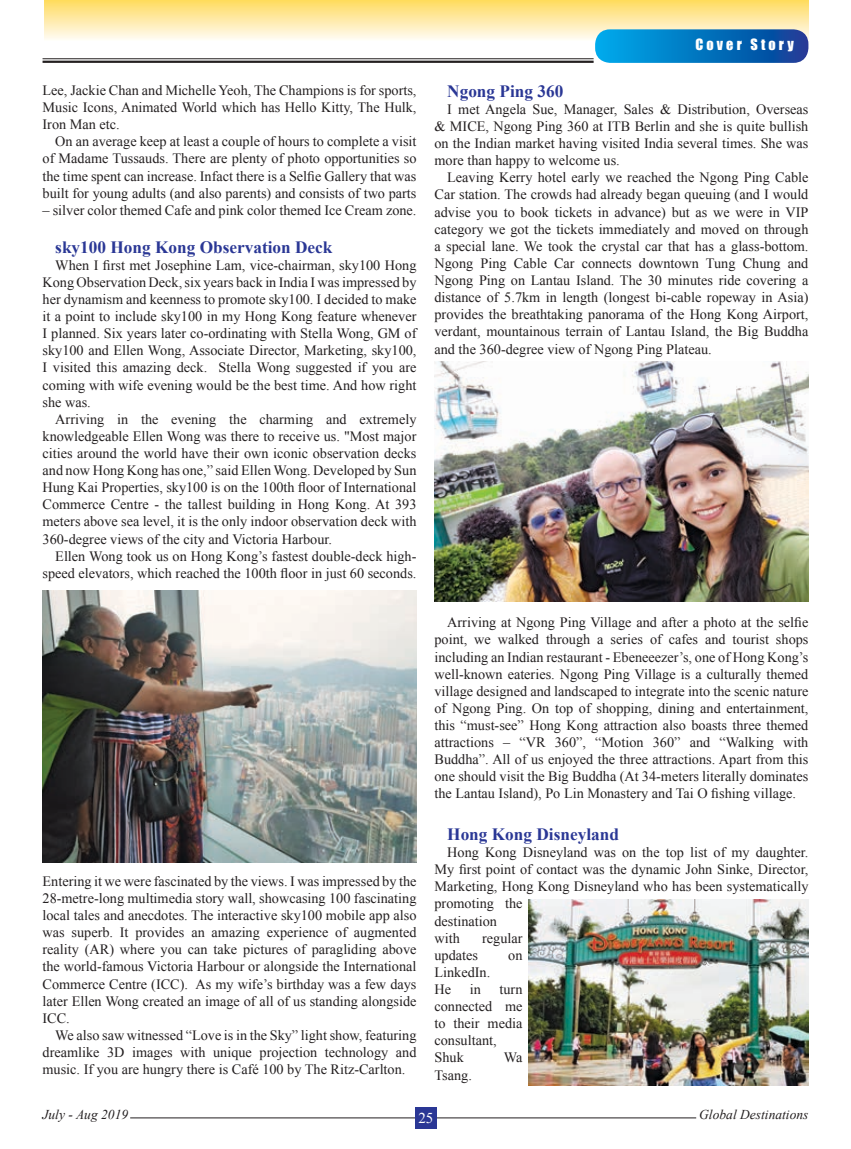
<style>
.page{position:relative;width:851px;height:1149px;background:#fff}
.page>*{position:absolute;margin:0;border:0;box-sizing:border-box;transform-origin:0 0}
.t1{font:700 17.25px "Times New Roman";color:#2a3795}
.t2{font:15px "Times New Roman";color:#fff}
.t3{font:14.25px/17.1px "Times New Roman";color:#231f20}
.t4{font:14.25px "Impact";letter-spacing:.22em;color:#fff}
.t5{font:italic 13.5px "Times New Roman";color:#231f20}
</style>
<div class="page">
<div style="left:44px;top:0;width:764px;height:41px;background:linear-gradient(to bottom,#ffdb5f,#fffcf7)"></div>
<svg style="left:595px;top:29px;width:213px;height:34px;background:#0775bf"></svg>
<hr style="left:43px;top:61px;width:550px;height:2px;background:#231f20">
<hr style="left:43px;top:58px;width:550px;height:1px;background:#231f20">
<hr style="left:130px;top:1117px;width:566px;height:1px;background:#231f20">
<div style="left:415px;top:1106px;width:21px;height:22px;background:#2a3795"></div>
<img style="left:43px;top:590px;width:373px;height:271px">
<img style="left:434px;top:361px;width:374px;height:240px">
<img style="left:529px;top:899px;width:279px;height:185px">
<p class="t3" style="left:43px;top:81px;width:375px">Lee, Jackie Chan and Michelle Yeoh, The Champions is for sports,</p>
<p class="t3" style="left:43px;top:98px;width:375px">Music Icons, Animated World which has Hello Kitty, The Hulk,</p>
<p class="t3" style="left:43px;top:116px;width:79px">Iron Man etc.</p>
<p class="t3" style="left:55px;top:133px;width:362px">On an average keep at least a couple of hours to complete a visit</p>
<p class="t3" style="left:43px;top:150px;width:375px">of Madame Tussauds. There are plenty of photo opportunities so</p>
<p class="t3" style="left:43px;top:167px;width:375px">the time spent can increase. Infact there is a Selfie Gallery that was</p>
<p class="t3" style="left:43px;top:184px;width:375px">built for young adults (and also parents) and consists of two parts</p>
<p class="t3" style="left:43px;top:201px;width:375px">– silver color themed Cafe and pink color themed Ice Cream zone.</p>
<p class="t1" style="left:55px;top:237px;width:278px">sky100 Hong Kong Observation Deck</p>
<p class="t3" style="left:55px;top:256px;width:362px">When I first met Josephine Lam, vice-chairman, sky100 Hong</p>
<p class="t3" style="left:43px;top:273px;width:375px">Kong Observation Deck, six years back in India I was impressed by</p>
<p class="t3" style="left:43px;top:290px;width:375px">her dynamism and keenness to promote sky100. I decided to make</p>
<p class="t3" style="left:43px;top:307px;width:375px">it a point to include sky100 in my Hong Kong feature whenever</p>
<p class="t3" style="left:43px;top:324px;width:375px">I planned. Six years later co-ordinating with Stella Wong, GM of</p>
<p class="t3" style="left:43px;top:341px;width:375px">sky100 and Ellen Wong, Associate Director, Marketing, sky100,</p>
<p class="t3" style="left:43px;top:359px;width:375px">I visited this amazing deck. Stella Wong suggested if you are</p>
<p class="t3" style="left:43px;top:376px;width:375px">coming with wife evening would be the best time. And how right</p>
<p class="t3" style="left:43px;top:393px;width:50px">she was.</p>
<p class="t3" style="left:55px;top:410px;width:362px">Arriving in the evening the charming and extremely</p>
<p class="t3" style="left:43px;top:427px;width:375px">knowledgeable Ellen Wong was there to receive us. "Most major</p>
<p class="t3" style="left:43px;top:444px;width:375px">cities around the world have their own iconic observation decks</p>
<p class="t3" style="left:43px;top:461px;width:375px">and now Hong Kong has one,” said Ellen Wong. Developed by Sun</p>
<p class="t3" style="left:43px;top:478px;width:375px">Hung Kai Properties, sky100 is on the 100th floor of International</p>
<p class="t3" style="left:43px;top:495px;width:375px">Commerce Centre - the tallest building in Hong Kong. At 393</p>
<p class="t3" style="left:43px;top:512px;width:375px">meters above sea level, it is the only indoor observation deck with</p>
<p class="t3" style="left:43px;top:530px;width:291px">360-degree views of the city and Victoria Harbour.</p>
<p class="t3" style="left:55px;top:547px;width:362px">Ellen Wong took us on Hong Kong’s fastest double-deck high-</p>
<p class="t3" style="left:43px;top:564px;width:375px">speed elevators, which reached the 100th floor in just 60 seconds.</p>
<p class="t3" style="left:43px;top:872px;width:375px">Entering it we were fascinated by the views. I was impressed by the</p>
<p class="t3" style="left:43px;top:889px;width:375px">28-metre-long multimedia story wall, showcasing 100 fascinating</p>
<p class="t3" style="left:43px;top:906px;width:375px">local tales and anecdotes. The interactive sky100 mobile app also</p>
<p class="t3" style="left:43px;top:923px;width:375px">was superb. It provides an amazing experience of augmented</p>
<p class="t3" style="left:43px;top:940px;width:375px">reality (AR) where you can take pictures of paragliding above</p>
<p class="t3" style="left:43px;top:957px;width:375px">the world-famous Victoria Harbour or alongside the International</p>
<p class="t3" style="left:43px;top:974px;width:375px">Commerce Centre (ICC). As my wife’s birthday was a few days</p>
<p class="t3" style="left:43px;top:991px;width:375px">later Ellen Wong created an image of all of us standing alongside</p>
<p class="t3" style="left:43px;top:1008px;width:29px">ICC.</p>
<p class="t3" style="left:55px;top:1025px;width:362px">We also saw witnessed “Love is in the Sky” light show, featuring</p>
<p class="t3" style="left:43px;top:1043px;width:375px">dreamlike 3D images with unique projection technology and</p>
<p class="t3" style="left:43px;top:1060px;width:364px">music. If you are hungry there is Café 100 by The Ritz-Carlton.</p>
<p class="t4" style="left:695px;top:33px;width:100px">COVER STORY</p>
<p class="t1" style="left:447px;top:81px;width:117px">Ngong Ping 360</p>
<p class="t3" style="left:447px;top:100px;width:362px">I met Angela Sue, Manager, Sales &amp; Distribution, Overseas</p>
<p class="t3" style="left:434px;top:117px;width:375px">&amp; MICE, Ngong Ping 360 at ITB Berlin and she is quite bullish</p>
<p class="t3" style="left:434px;top:134px;width:375px">on the Indian market having visited India several times. She was</p>
<p class="t3" style="left:434px;top:152px;width:187px">more than happy to welcome us.</p>
<p class="t3" style="left:447px;top:169px;width:362px">Leaving Kerry hotel early we reached the Ngong Ping Cable</p>
<p class="t3" style="left:434px;top:186px;width:375px">Car station. The crowds had already began queuing (and I would</p>
<p class="t3" style="left:434px;top:203px;width:375px">advise you to book tickets in advance) but as we were in VIP</p>
<p class="t3" style="left:434px;top:220px;width:375px">category we got the tickets immediately and moved on through</p>
<p class="t3" style="left:434px;top:237px;width:375px">a special lane. We took the crystal car that has a glass-bottom.</p>
<p class="t3" style="left:434px;top:254px;width:375px">Ngong Ping Cable Car connects downtown Tung Chung and</p>
<p class="t3" style="left:434px;top:271px;width:375px">Ngong Ping on Lantau Island. The 30 minutes ride covering a</p>
<p class="t3" style="left:434px;top:288px;width:375px">distance of 5.7km in length (longest bi-cable ropeway in Asia)</p>
<p class="t3" style="left:434px;top:305px;width:375px">provides the breathtaking panorama of the Hong Kong Airport,</p>
<p class="t3" style="left:434px;top:323px;width:375px">verdant, mountainous terrain of Lantau Island, the Big Buddha</p>
<p class="t3" style="left:434px;top:340px;width:279px">and the 360-degree view of Ngong Ping Plateau.</p>
<p class="t3" style="left:434px;top:613px;width:375px;text-align:justify;text-indent:13px">Arriving at Ngong Ping Village and after a photo at the selfie point, we walked through a series of cafes and tourist shops including an Indian restaurant - Ebeneeezer’s, one of Hong Kong’s well-known eateries. Ngong Ping Village is a culturally themed village designed and landscaped to integrate into the scenic nature of Ngong Ping. On top of shopping, dining and entertainment, this “must-see” Hong Kong attraction also boasts three themed attractions – “VR 360”, “Motion 360” and “Walking with Buddha”. All of us enjoyed the three attractions. Apart from this one should visit the Big Buddha (At 34-meters literally dominates the Lantau Island), Po Lin Monastery and Tai O fishing village.</p>
<p class="t1" style="left:447px;top:824px;width:173px">Hong Kong Disneyland</p>
<p class="t3" style="left:434px;top:843px;width:375px;text-indent:13px">Hong Kong Disneyland was on the top list of my daughter.<br>My first point of contact was the dynamic John Sinke, Director, Marketing, Hong Kong Disneyland who has been systematically promoting the<br>destination<br>with</p>
<p class="t3" style="left:482px;top:928px;width:42px">regular</p>
<p class="t3" style="left:434px;top:945px;width:45px">updates</p>
<p class="t3" style="left:508px;top:945px;width:16px">on</p>
<p class="t3" style="left:434px;top:962px;width:57px">LinkedIn.<br>He</p>
<p class="t3" style="left:469px;top:980px;width:13px">in</p>
<p class="t3" style="left:434px;top:980px;width:89px;text-indent:65px">turn connected me to their media consultant,<br>Shuk</p>
<p class="t3" style="left:504px;top:1048px;width:20px">Wa</p>
<p class="t3" style="left:434px;top:1065px;width:39px">Tsang.</p>
<p class="t5" style="left:43px;top:1106px;width:87px">July - Aug 2019</p>
<p class="t5" style="left:699px;top:1106px;width:111px">Global Destinations</p>
<p class="t2" style="left:418px;top:1107px;width:16px">25</p>
</div>
